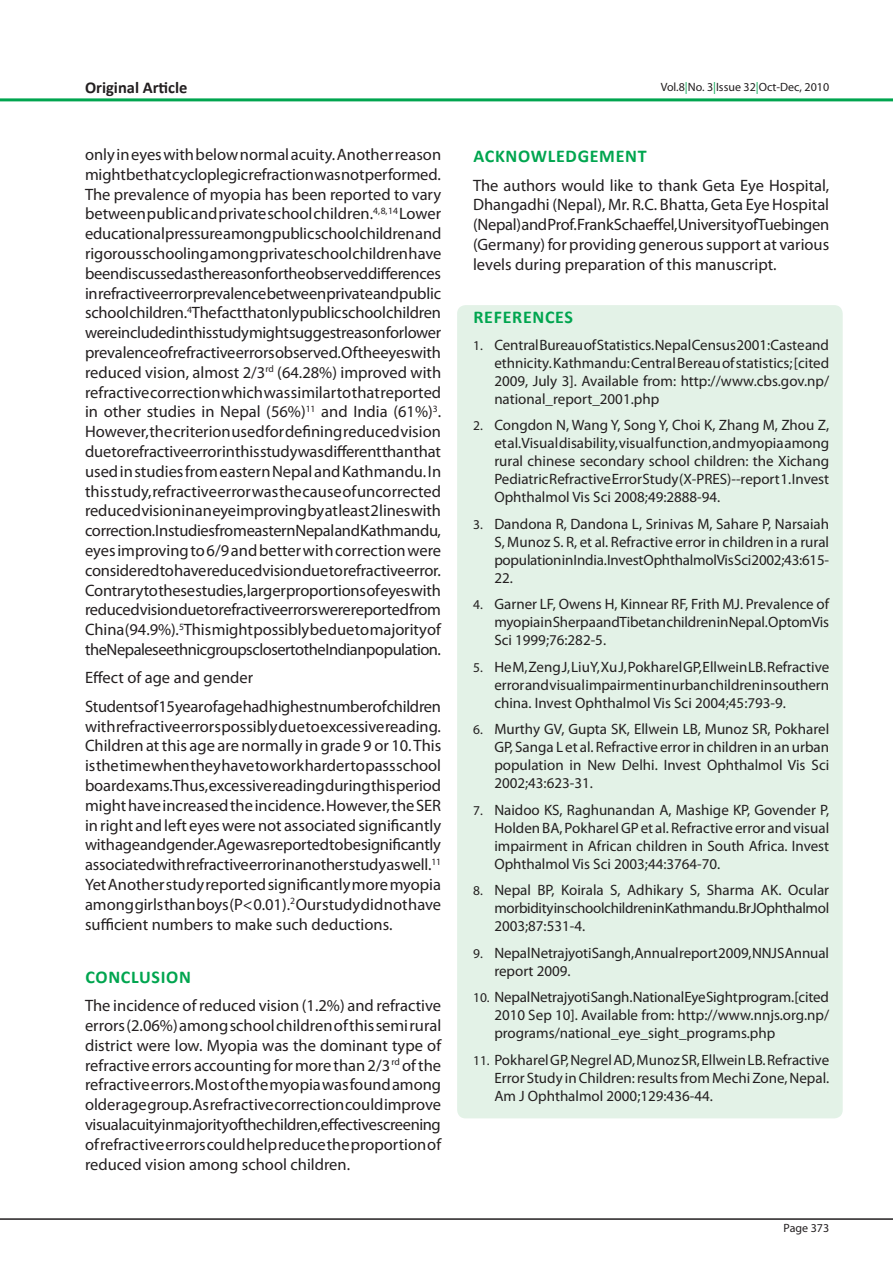
<style>
.page{position:relative;width:893px;height:1263px;background:#fff}
.page>*{position:absolute;margin:0;border:0;box-sizing:border-box;transform-origin:0 0}
.Heading_2{font:700 18px "Calibri";letter-spacing:.04em;color:#00a54f}
.Normal_Text{font:16.5px/19.8px "Myriad Pro";color:#231f20;text-align:justify}
.Abstract_Words{font:700 16.5px "Calibri";color:#231f20}
.Indent_of_Refrence{font:15px/18px "Myriad Pro";color:#231f20;text-align:justify}
.t1{font:12px "Myriad Pro";color:#231f20}
.s1{color:#00a54f}
.s2{font-size:13.5px}
</style>
<div class="page">
<hr style="left:0;top:1218px;width:893px;height:2px;background:#231f20">
<hr style="left:0;top:98px;width:893px;height:3px;background:#00a54f">
<div style="left:457px;top:305px;width:386px;height:813px;background:#e3f2e7;border-radius:9px"></div>
<p class="Abstract_Words" style="left:85px;top:77px;width:104px">Original Article</p>
<p class="Normal_Text" style="left:85px;top:144px;width:358px">only in eyes with below normal acuity. Another reason might be that cycloplegic refraction was not performed.<br>The prevalence of myopia has been reported to vary between public and private school children.<sup>4,</sup> <sup>8,</sup> <sup>14</sup> Lower educational pressure among public school children and rigorous schooling among private school children have been discussed as the reason for the observed differences in refractive error prevalence between private and public school children.<sup>4</sup> The fact that only public school children were included in this study might suggest reason for lower prevalence of refractive errors observed. Of the eyes with reduced vision, almost 2/3<sup>rd</sup> (64.28%) improved with refractive correction which was similar to that reported in other studies in Nepal (56%)<sup>11</sup> and India (61%)<sup>3</sup>.<br>However, the criterion used for defining reduced vision due to refractive error in this study was different than that used in studies from eastern Nepal and Kathmandu. In this study, refractive error was the cause of uncorrected reduced vision in an eye improving by at least 2 lines with correction. In studies from eastern Nepal and Kathmandu, eyes improving to 6/9 and better with correction were considered to have reduced vision due to refractive error.<br>Contrary to these studies, larger proportions of eyes with reduced vision due to refractive errors were reported from China (94.9%).<sup>5</sup> This might possibly be due to majority of the Nepalese ethnic groups closer to the Indian population.</p>
<p class="Normal_Text" style="left:85px;top:668px;width:170px">Effect of age and gender</p>
<p class="Normal_Text" style="left:85px;top:696px;width:358px">Students of 15 year of age had highest number of children with refractive errors possibly due to excessive reading.<br>Children at this age are normally in grade 9 or 10. This is the time when they have to work harder to pass school board exams. Thus, excessive reading during this period might have increased the incidence. However, the SER in right and left eyes were not associated significantly with age and gender. Age was reported to be significantly associated with refractive error in another study as well.<sup>11<br></sup>Yet Another study reported significantly more myopia among girls than boys (P&lt; 0.01).<sup>2</sup> Our study did not have sufficient numbers to make such deductions.</p>
<p class="Heading_2" style="left:85px;top:965px;width:107px">CONCLUSION</p>
<p class="Normal_Text" style="left:85px;top:995px;width:358px">The incidence of reduced vision (1.2%) and refractive errors (2.06%) among school children of this semi rural district were low. Myopia was the dominant type of refractive errors accounting for more than 2/3 <sup>rd</sup> of the refractive errors. Most of the myopia was found among older age group. As refractive correction could improve visual acuity in majority of the children, effective screening of refractive errors could help reduce the proportion of reduced vision among school children.</p>
<p class="t1" style="left:661px;top:80px;width:170px">Vol.8<span class="s1">|</span>No. 3<span class="s1">|</span>Issue 32<span class="s1">|</span>Oct-Dec, 2010</p>
<p class="Heading_2" style="left:473px;top:145px;width:175px">ACKNOWLEDGEMENT</p>
<p class="Normal_Text" style="left:473px;top:175px;width:358px">The authors would like to thank Geta Eye Hospital, Dhangadhi (Nepal), Mr. R.C. Bhatta, Geta Eye Hospital (Nepal) and Prof. Frank Schaeffel, University of Tuebingen (Germany) for providing generous support at various levels during preparation of this manuscript.</p>
<p class="Heading_2" style="left:473px;top:306px;width:101px">REFERENCES</p>
<p class="Indent_of_Refrence" style="left:494px;top:335px;width:336px;text-indent:-21px"><span class="s2">1.</span> Central Bureau of Statistics. Nepal Census 2001: Caste and ethnicity. Kathmandu: Central Bereau of statistics; [cited 2009, July 3]. Available from: http://www.cbs.gov.np/ national_report_2001.php</p>
<p class="Indent_of_Refrence" style="left:494px;top:416px;width:336px;text-indent:-21px"><span class="s2">2.</span> Congdon N, Wang Y, Song Y, Choi K, Zhang M, Zhou Z, et al. Visual disability, visual function, and myopia among rural chinese secondary school children: the Xichang Pediatric Refractive Error Study (X-PRES)--report 1. Invest Ophthalmol Vis Sci 2008;49:2888-94.</p>
<p class="Indent_of_Refrence" style="left:494px;top:514px;width:336px;text-indent:-21px"><span class="s2">3.</span> Dandona R, Dandona L, Srinivas M, Sahare P, Narsaiah S, Munoz S. R, et al. Refractive error in children in a rural population in India. Invest Ophthalmol Vis Sci 2002;43:615- 22.</p>
<p class="Indent_of_Refrence" style="left:494px;top:595px;width:336px;text-indent:-21px"><span class="s2">4.</span> Garner LF, Owens H, Kinnear RF, Frith MJ. Prevalence of myopia in Sherpa and Tibetan children in Nepal. Optom Vis Sci 1999;76:282-5.</p>
<p class="Indent_of_Refrence" style="left:494px;top:657px;width:336px;text-indent:-21px"><span class="s2">5.</span> He M, Zeng J, Liu Y, Xu J, Pokharel GP, Ellwein LB. Refractive error and visual impairment in urban children in southern china. Invest Ophthalmol Vis Sci 2004;45:793-9.</p>
<p class="Indent_of_Refrence" style="left:494px;top:720px;width:336px;text-indent:-21px"><span class="s2">6.</span> Murthy GV, Gupta SK, Ellwein LB, Munoz SR, Pokharel GP, Sanga L et al. Refractive error in children in an urban population in New Delhi. Invest Ophthalmol Vis Sci 2002;43:623-31.</p>
<p class="Indent_of_Refrence" style="left:494px;top:800px;width:336px;text-indent:-21px"><span class="s2">7.</span> Naidoo KS, Raghunandan A, Mashige KP, Govender P, Holden BA, Pokharel GP et al.Refractive error and visual impairment in African children in South Africa. Invest Ophthalmol Vis Sci 2003;44:3764-70.</p>
<p class="Indent_of_Refrence" style="left:494px;top:881px;width:336px;text-indent:-21px"><span class="s2">8.</span> Nepal BP, Koirala S, Adhikary S, Sharma AK. Ocular morbidity in schoolchildren in Kathmandu. Br J Ophthalmol 2003;87:531-4.</p>
<p class="Indent_of_Refrence" style="left:494px;top:943px;width:336px;text-indent:-21px"><span class="s2">9.</span> Nepal Netrajyoti Sangh, Annual report 2009, NNJS Annual report 2009.</p>
<p class="Indent_of_Refrence" style="left:494px;top:988px;width:336px;text-indent:-21px"><span class="s2">10.</span> Nepal Netrajyoti Sangh. National Eye Sight program. [cited 2010 Sep 10]. Available from: http://www.nnjs.org.np/ programs/national_eye_sight_programs.php</p>
<p class="Indent_of_Refrence" style="left:494px;top:1050px;width:336px;text-indent:-21px"><span class="s2">11.</span> Pokharel GP, Negrel AD, Munoz SR, Ellwein LB. Refractive Error Study in Children: results from Mechi Zone, Nepal.<br>Am J Ophthalmol 2000;129:436-44.</p>
<p class="t1" style="left:784px;top:1221px;width:47px">Page 373</p>
</div>
